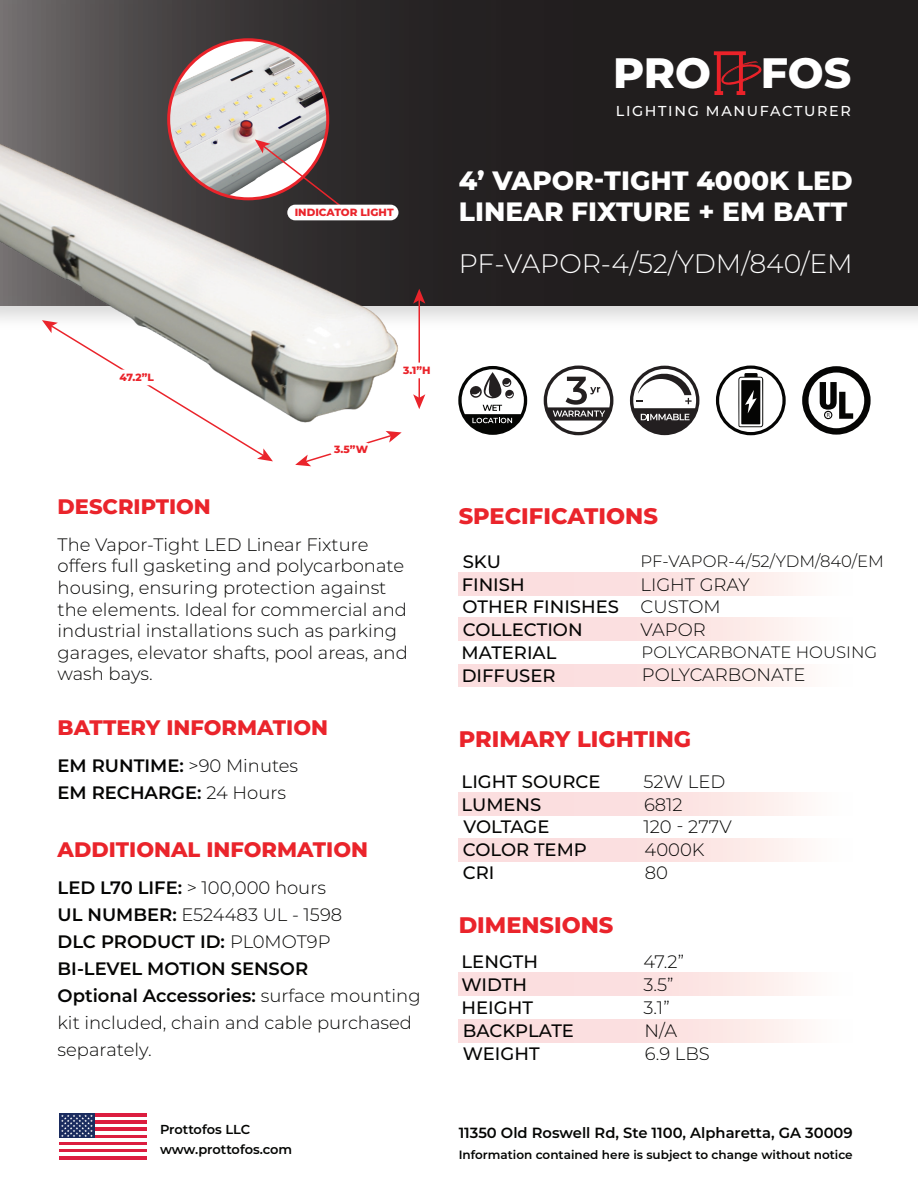
<style>
.page{position:relative;width:918px;height:1188px;background:#fff}
.page>*{position:absolute;margin:0;border:0;box-sizing:border-box;transform-origin:0 0}
.t1{font:800 42.45px "Montserrat";letter-spacing:-.005em;color:#fff}
.t2{font:300 26.7px "Montserrat";color:#fff}
.t3{font:800 26.55px/31.8px "Montserrat";color:#fff}
.t4{font:800 22.5px "Montserrat";color:#ea242b}
.t5{font:800 21px "Montserrat";color:#ea242b}
.t6{font:300 18px/21.6px "Montserrat";color:#050504}
.t7{font:500 18px/22.8px "Montserrat";color:#050504}
.t8{font:600 18px/27px "Montserrat";color:#050504}
.t9{font:300 16.5px "Montserrat";color:#050504}
.t10{font:600 14.7px "Montserrat";color:#040503}
.t11{font:500 14.4px "Montserrat";letter-spacing:.115em;color:#fff}
.t12{font:600 13.05px/20.2px "Montserrat";letter-spacing:-.01em;color:#040503}
.t13{font:600 12px "Montserrat";color:#040503}
.t14{font:800 10.5px "Montserrat";color:#ea242b}
.s1{font-weight:300}
.s2{font-weight:600}
</style>
<div class="page">
<svg style="left:0;top:0;width:918px;height:306px;background:#242121"></svg>
<hr style="left:59px;top:1113px;width:88px;height:4px;background:#dc1d3f">
<hr style="left:59px;top:1121px;width:88px;height:3px;background:#dc1d3f">
<svg style="left:94px;top:1124px;width:53px;height:4px"></svg>
<hr style="left:59px;top:1128px;width:88px;height:3px;background:#dc1d3f">
<hr style="left:59px;top:1135px;width:88px;height:3px;background:#dc1d3f">
<hr style="left:59px;top:1142px;width:88px;height:3px;background:#dc1d3f">
<hr style="left:59px;top:1149px;width:88px;height:3px;background:#dc1d3f">
<hr style="left:59px;top:1156px;width:88px;height:4px;background:#dc1d3f">
<div style="left:59px;top:1113px;width:35px;height:25px;background:#1b2c5f"></div>
<svg style="left:61px;top:1115px;width:32px;height:22px"></svg>
<svg style="left:458px;top:366px;width:69px;height:69px"></svg>
<img style="left:0;top:30px;width:412px;height:393px">
<svg style="left:802px;top:366px;width:69px;height:69px"></svg>
<div style="left:824px;top:411px;width:8px;height:8px;border:1px solid #050504;border-radius:50%"></div>
<svg style="left:544px;top:366px;width:69px;height:69px"></svg>
<svg style="left:630px;top:366px;width:69px;height:69px"></svg>
<svg style="left:716px;top:366px;width:70px;height:69px"></svg>
<img style="left:169px;top:40px;width:159px;height:159px;border-radius:79px">
<div style="left:459px;top:1019px;width:394px;height:23px;background:linear-gradient(to right,#fad6d8,#fef6f4)"></div>
<div style="left:459px;top:664px;width:394px;height:23px;background:linear-gradient(to right,#fad6d8,#fef6f4)"></div>
<div style="left:459px;top:618px;width:394px;height:23px;background:linear-gradient(to right,#fad6d8,#fef6f4)"></div>
<div style="left:459px;top:573px;width:394px;height:22px;background:linear-gradient(to right,#fad6d8,#fef6f4)"></div>
<div style="left:459px;top:838px;width:394px;height:23px;background:linear-gradient(to right,#fad6d8,#fef6f4)"></div>
<div style="left:459px;top:793px;width:394px;height:23px;background:linear-gradient(to right,#fad6d8,#fef6f4)"></div>
<div style="left:459px;top:973px;width:394px;height:23px;background:linear-gradient(to right,#fad6d8,#fef6f4)"></div>
<svg style="left:42px;top:320px;width:231px;height:141px"></svg>
<svg style="left:295px;top:431px;width:107px;height:35px"></svg>
<hr style="left:419px;top:299px;width:1px;height:100px;background:#ea242b">
<svg style="left:413px;top:289px;width:12px;height:15px"></svg>
<svg style="left:413px;top:394px;width:12px;height:15px"></svg>
<svg style="left:255px;top:139px;width:91px;height:72px"></svg>
<div style="left:115px;top:370px;width:41px;height:15px;background:#fff;border-radius:8px"></div>
<div style="left:330px;top:442px;width:41px;height:15px;background:#fff;border-radius:8px"></div>
<div style="left:398px;top:363px;width:42px;height:15px;background:#fff;border-radius:8px"></div>
<div style="left:287px;top:205px;width:111px;height:15px;background:#fff;border-radius:8px"></div>
<svg style="left:714px;top:51px;width:48px;height:44px;background:#5f1f21"></svg>
<p class="t14" style="left:295px;top:205px;width:100px">INDICATOR LIGHT</p>
<h1 class="t1" style="left:613px;top:42px;width:240px">PRO FOS</h1>
<p class="t11" style="left:616px;top:100px;width:237px">LIGHTING MANUFACTURER</p>
<h3 class="t3" style="left:459px;top:163px;width:395px">4’ VAPOR-TIGHT 4000K LED<br>LINEAR FIXTURE + EM BATT</h3>
<h2 class="t2" style="left:459px;top:245px;width:396px">PF-VAPOR-4/52/YDM/840/EM</h2>
<p class="t14" style="left:120px;top:370px;width:36px">47.2”L</p>
<p class="t5" style="left:58px;top:491px;width:155px">DESCRIPTION</p>
<p class="t14" style="left:334px;top:442px;width:35px">3.5”W</p>
<p class="t14" style="left:403px;top:363px;width:29px">3.1”H</p>
<p class="t6" style="left:58px;top:533px;width:352px">The Vapor-Tight LED Linear Fixture offers full gasketing and polycarbonate housing, ensuring protection against the elements. Ideal for commercial and industrial installations such as parking garages, elevator shafts, pool areas, and wash bays.</p>
<p class="t5" style="left:58px;top:712px;width:272px">BATTERY INFORMATION</p>
<p class="t8" style="left:58px;top:751px;width:242px">EM RUNTIME: <span class="s1">&gt;90 Minutes<br></span>EM RECHARGE: <span class="s1">24 Hours</span></p>
<p class="t5" style="left:58px;top:834px;width:312px">ADDITIONAL INFORMATION</p>
<p class="t6" style="left:58px;top:873px;width:365px;line-height:27px"><span class="s2">LED L70 LIFE:</span> &gt; 100,000 hours<br><span class="s2">UL NUMBER:</span> E524483 UL - 1598<br><span class="s2">DLC PRODUCT ID:</span> PL0MOT9P<br><span class="s2">BI-LEVEL MOTION SENSOR<br>Optional Accessories:</span> surface mounting kit included, chain and cable purchased separately.</p>
<p class="t4" style="left:459px;top:499px;width:201px">SPECIFICATIONS</p>
<p class="t7" style="left:462px;top:549px;width:159px">SKU<br>FINISH<br>OTHER FINISHES<br>COLLECTION<br>MATERIAL<br>DIFFUSER</p>
<p class="t9" style="left:641px;top:550px;width:245px">PF-VAPOR-4/52/YDM/840/EM</p>
<p class="t6" style="left:641px;top:572px;width:111px;line-height:22.6px">LIGHT GRAY<br>CUSTOM<br>VAPOR</p>
<p class="t9" style="left:642px;top:641px;width:237px">POLYCARBONATE HOUSING</p>
<p class="t6" style="left:642px;top:663px;width:165px">POLYCARBONATE</p>
<p class="t4" style="left:459px;top:723px;width:234px">PRIMARY LIGHTING</p>
<p class="t7" style="left:462px;top:769px;width:140px">LIGHT SOURCE<br>LUMENS</p>
<p class="t7" style="left:463px;top:838px;width:126px">COLOR TEMP<br>CRI</p>
<p class="t7" style="left:464px;top:815px;width:87px">VOLTAGE</p>
<p class="t4" style="left:459px;top:909px;width:156px">DIMENSIONS</p>
<p class="t7" style="left:462px;top:950px;width:114px">LENGTH<br>WIDTH<br>HEIGHT<br>BACKPLATE<br>WEIGHT</p>
<p class="t6" style="left:644px;top:769px;width:83px;line-height:23.5px">52W LED<br>6812</p>
<p class="t6" style="left:644px;top:815px;width:90px;line-height:22.6px">120 - 277V<br>4000K<br>80</p>
<p class="t6" style="left:644px;top:950px;width:42px">47.2”</p>
<p class="t6" style="left:644px;top:973px;width:32px;line-height:23.1px">3.5”<br>3.1”</p>
<p class="t6" style="left:645px;top:1019px;width:67px;line-height:23px">N/A<br>6.9 LBS</p>
<p class="t12" style="left:160px;top:1118px;width:134px">Prottofos LLC www.prottofos.com</p>
<p class="t10" style="left:459px;top:1123px;width:396px">11350 Old Roswell Rd, Ste 1100, Alpharetta, GA 30009</p>
<p class="t13" style="left:459px;top:1146px;width:396px">Information contained here is subject to change without notice</p>
</div>
